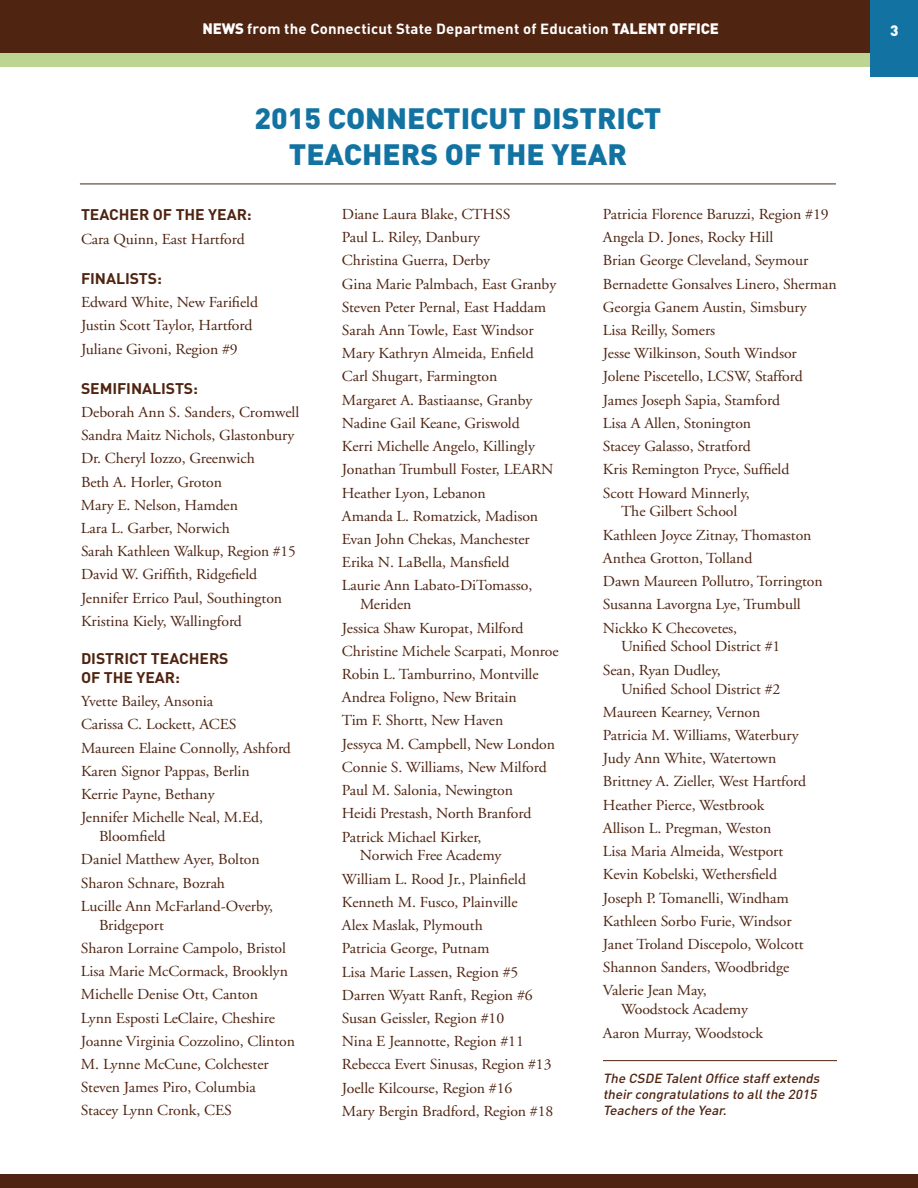
<style>
.page{position:relative;width:918px;height:1188px;background:#fff}
.page>*{position:absolute;margin:0;border:0;box-sizing:border-box;transform-origin:0 0}
.t1{font:900 29.1px/36px "DIN";color:#1273a2;text-align:center}
.t2{font:15.3px/23.2px "Adobe Garamond";letter-spacing:-.005em;color:#4f2411}
.t3{font:700 15.3px/18.9px "DIN";letter-spacing:-.005em;color:#4f2411}
.t4{font:900 15px "DIN";color:#fff}
.t5{font:700 14.55px "DIN";letter-spacing:.01em;color:#fff}
.t6{font:italic 500 13.05px/16.2px "DIN";color:#4f2411}
.s1{font-weight:900;font-size:15px}
</style>
<div class="page">
<div style="left:0;top:1174px;width:918px;height:14px;background:#4f2411"></div>
<div style="left:0;top:0;width:870px;height:54px;background:#4f2411"></div>
<div style="left:0;top:54px;width:870px;height:13px;background:#bcd592"></div>
<div style="left:870px;top:0;width:48px;height:77px;background:#1273a2"></div>
<hr style="left:80px;top:184px;width:756px;height:1px;background:#4f2411">
<hr style="left:603px;top:1060px;width:234px;height:1px;background:#4f2411">
<p class="t5" style="left:202px;top:19px;width:518px"><span class="s1">NEWS</span> from the Connecticut State Department of Education <span class="s1">TALENT OFFICE</span></p>
<p class="t4" style="left:890px;top:21px;width:10px">3</p>
<h1 class="t1" style="left:254px;top:99px;width:408px">2015 CONNECTICUT DISTRICT<br>TEACHERS OF THE YEAR</h1>
<p class="t3" style="left:81px;top:205px;width:172px">TEACHER OF THE YEAR:</p>
<p class="t2" style="left:81px;top:228px;width:165px">Cara Quinn, East Hartford</p>
<p class="t3" style="left:81px;top:268px;width:82px">FINALISTS:</p>
<p class="t2" style="left:81px;top:291px;width:179px">Edward White, New Farifield<br>Justin Scott Taylor, Hartford<br>Juliane Givoni, Region #9</p>
<p class="t3" style="left:81px;top:378px;width:119px">SEMIFINALISTS:</p>
<p class="t2" style="left:81px;top:401px;width:220px">Deborah Ann S. Sanders, Cromwell<br>Sandra Maitz Nichols, Glastonbury<br>Dr. Cheryl Iozzo, Greenwich<br>Beth A. Horler, Groton<br>Mary E. Nelson, Hamden<br>Lara L. Garber, Norwich<br>Sarah Kathleen Walkup, Region #15<br>David W. Griffith, Ridgefield<br>Jennifer Errico Paul, Southington<br>Kristina Kiely, Wallingford</p>
<p class="t3" style="left:81px;top:648px;width:149px">DISTRICT TEACHERS<br>OF THE YEAR:</p>
<p class="t2" style="left:81px;top:690px;width:211px">Yvette Bailey, Ansonia<br>Carissa C. Lockett, ACES<br>Maureen Elaine Connolly, Ashford<br>Karen Signor Pappas, Berlin<br>Kerrie Payne, Bethany<br>Jennifer Michelle Neal, M.Ed,</p>
<p class="t2" style="left:81px;top:825px;width:194px;text-indent:18px">Bloomfield<br>Daniel Matthew Ayer, Bolton<br>Sharon Schnare, Bozrah<br>Lucille Ann McFarland-Overby,</p>
<p class="t2" style="left:81px;top:914px;width:216px;text-indent:18px">Bridgeport<br>Sharon Lorraine Campolo, Bristol<br>Lisa Marie McCormack, Brooklyn<br>Michelle Denise Ott, Canton<br>Lynn Esposti LeClaire, Cheshire<br>Joanne Virginia Cozzolino, Clinton<br>M. Lynne McCune, Colchester<br>Steven James Piro, Columbia<br>Stacey Lynn Cronk, CES</p>
<p class="t2" style="left:342px;top:203px;width:216px">Diane Laura Blake, CTHSS<br>Paul L. Riley, Danbury<br>Christina Guerra, Derby<br>Gina Marie Palmbach, East Granby<br>Steven Peter Pernal, East Haddam<br>Sarah Ann Towle, East Windsor<br>Mary Kathryn Almeida, Enfield<br>Carl Shugart, Farmington<br>Margaret A. Bastiaanse, Granby<br>Nadine Gail Keane, Griswold<br>Kerri Michelle Angelo, Killingly<br>Jonathan Trumbull Foster, LEARN<br>Heather Lyon, Lebanon<br>Amanda L. Romatzick, Madison<br>Evan John Chekas, Manchester<br>Erika N. LaBella, Mansfield<br>Laurie Ann Labato-DiTomasso,</p>
<p class="t2" style="left:342px;top:593px;width:218px;text-indent:18px">Meriden<br>Jessica Shaw Kuropat, Milford<br>Christine Michele Scarpati, Monroe<br>Robin L. Tamburrino, Montville<br>Andrea Foligno, New Britain<br>Tim F. Shortt, New Haven<br>Jessyca M. Campbell, New London<br>Connie S. Williams, New Milford<br>Paul M. Salonia, Newington<br>Heidi Prestash, North Branford<br>Patrick Michael Kirker,</p>
<p class="t2" style="left:342px;top:844px;width:213px;text-indent:18px">Norwich Free Academy<br>William L. Rood Jr., Plainfield<br>Kenneth M. Fusco, Plainville<br>Alex Maslak, Plymouth<br>Patricia George, Putnam<br>Lisa Marie Lassen, Region #5<br>Darren Wyatt Ranft, Region #6<br>Susan Geissler, Region #10<br>Nina E Jeannotte, Region #11<br>Rebecca Evert Sinusas, Region #13<br>Joelle Kilcourse, Region #16<br>Mary Bergin Bradford, Region #18</p>
<p class="t2" style="left:603px;top:203px;width:235px">Patricia Florence Baruzzi, Region #19<br>Angela D. Jones, Rocky Hill<br>Brian George Cleveland, Seymour<br>Bernadette Gonsalves Linero, Sherman<br>Georgia Ganem Austin, Simsbury<br>Lisa Reilly, Somers<br>Jesse Wilkinson, South Windsor<br>Jolene Piscetello, LCSW, Stafford<br>James Joseph Sapia, Stamford<br>Lisa A Allen, Stonington<br>Stacey Galasso, Stratford<br>Kris Remington Pryce, Suffield<br>Scott Howard Minnerly,</p>
<p class="t2" style="left:603px;top:500px;width:221px;text-indent:18px">The Gilbert School<br>Kathleen Joyce Zitnay, Thomaston<br>Anthea Grotton, Tolland<br>Dawn Maureen Pollutro, Torrington<br>Susanna Lavorgna Lye, Trumbull<br>Nickko K Checovetes,</p>
<p class="t2" style="left:603px;top:635px;width:179px;text-indent:18px">Unified School District #1<br>Sean, Ryan Dudley,</p>
<p class="t2" style="left:603px;top:677px;width:205px;text-indent:18px">Unified School District #2<br>Maureen Kearney, Vernon<br>Patricia M. Williams, Waterbury<br>Judy Ann White, Watertown<br>Brittney A. Zieller, West Hartford<br>Heather Pierce, Westbrook<br>Allison L. Pregman, Weston<br>Lisa Maria Almeida, Westport<br>Kevin Kobelski, Wethersfield<br>Joseph P. Tomanelli, Windham<br>Kathleen Sorbo Furie, Windsor<br>Janet Troland Discepolo, Wolcott<br>Shannon Sanders, Woodbridge<br>Valerie Jean May,</p>
<p class="t2" style="left:603px;top:998px;width:162px;text-align:center">Woodstock Academy<br>Aaron Murray, Woodstock</p>
<p class="t6" style="left:603px;top:1069px;width:221px">The CSDE TalentOffice staffextends their congratulations to allthe 2015<br>Teachers ofthe Year.</p>
</div>
